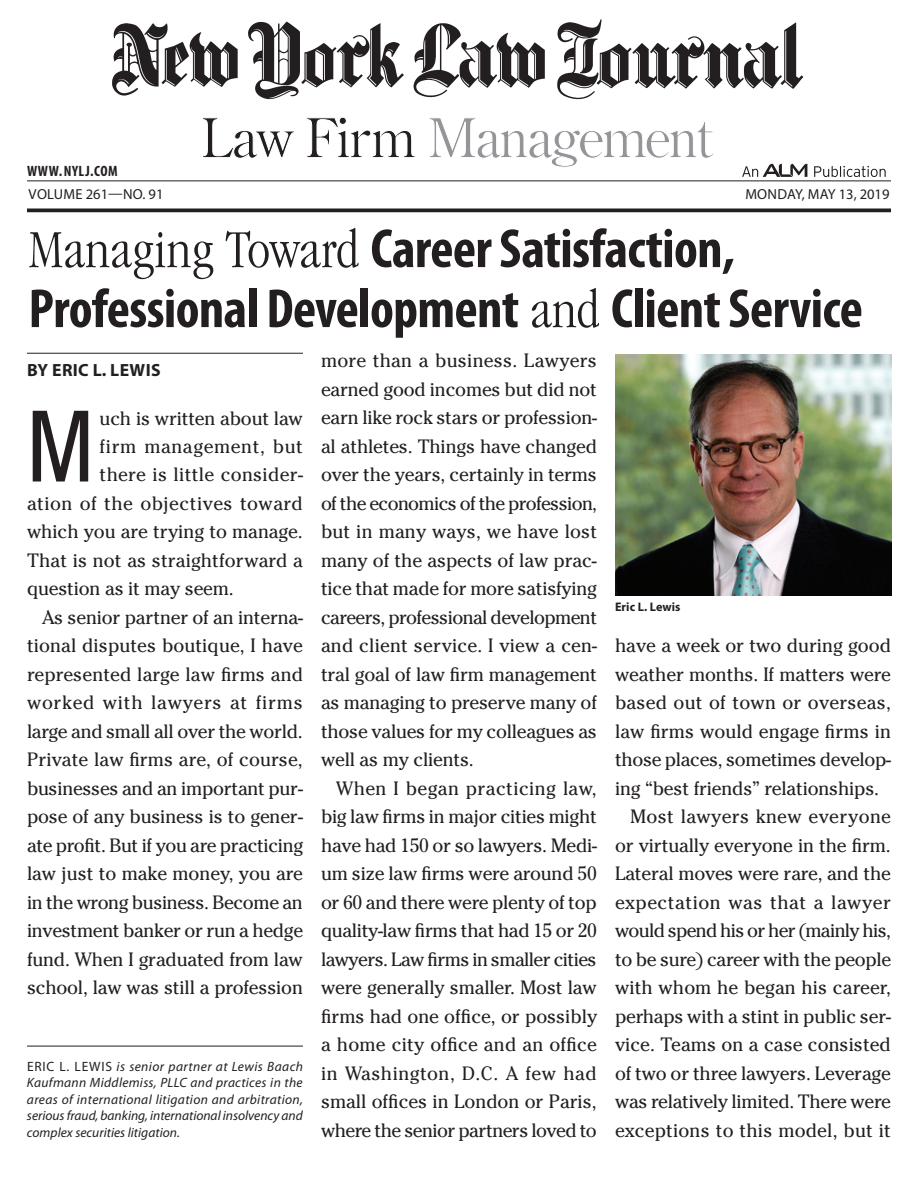
<style>
.page{position:relative;width:918px;height:1188px;background:#fff}
.page>*{position:absolute;margin:0;border:0;box-sizing:border-box;transform-origin:0 0}
.t1{font:condensed 99px "Helvetica Neue LT Std";color:#231f20;scale:.96 1}
.t2{font:700 condensed 55.5px/60px "Myriad Pro";letter-spacing:-.01em;color:#231f20}
.t3{font:54.3px "Century Old Style Std";letter-spacing:-.03em;color:#939598}
.t4{font:19.2px/28.5px "Cheltenham Std";letter-spacing:-.01em;color:#231f20;text-align:justify}
.t5{font:19.2px "Cheltenham Std";letter-spacing:.025em;color:#231f20}
.t6{font:19.2px "Cheltenham Std";letter-spacing:.015em;color:#231f20}
.t7{font:19.2px "Cheltenham Std";letter-spacing:-.035em;color:#231f20}
.t8{font:19.2px "Cheltenham Std";letter-spacing:.01em;color:#231f20}
.t9{font:19.2px "Cheltenham Std";letter-spacing:.035em;color:#231f20}
.t10{font:19.2px "Cheltenham Std";letter-spacing:.02em;color:#231f20}
.t11{font:19.2px "Cheltenham Std";letter-spacing:.03em;color:#231f20}
.t12{font:700 17.7px "Myriad Pro";letter-spacing:.02em;color:#231f20}
.t13{font:700 condensed 15px "Myriad Pro";letter-spacing:.04em;color:#231f20}
.t14{font:14.55px "Myriad Pro";color:#231f20}
.t15{font:14.55px "Myriad Pro";letter-spacing:.02em;color:#231f20}
.t16{font:italic 13.5px/16.5px "Myriad Pro";color:#231f20;text-align:justify}
.t17{font:700 12.45px "Myriad Pro";letter-spacing:.005em;color:#231f20}
.s1{color:#231f20}
.s2{font-family:"ITC Garamond Std";font-weight:300}
.s3{font-style:normal}
</style>
<div class="page">
<img style="left:112px;top:19px;width:692px;height:81px">
<hr style="left:27px;top:181px;width:864px;height:1px;background:#231f20">
<svg style="left:27px;top:208px;width:864px;height:4px;fill:#231f20"></svg>
<svg style="left:814px;top:166px;width:72px;height:11px"></svg>
<svg style="left:742px;top:164px;width:65px;height:13px"></svg>
<hr style="left:27px;top:353px;width:276px;height:1px;background:#231f20">
<hr style="left:27px;top:1046px;width:276px;height:1px;background:#231f20">
<img style="left:615px;top:354px;width:276px;height:242px">
<p class="t13" style="left:27px;top:162px;width:92px">www. NYLJ.com</p>
<h3 class="t3" style="left:201px;top:103px;width:514px"><span class="s1">Law Firm</span> Management</h3>
<p class="t15" style="left:29px;top:186px;width:136px">VOLUME 261—NO. 91</p>
<p class="t14" style="left:745px;top:186px;width:146px">MON DAY, MAY 13, 2019</p>
<h2 class="t2" style="left:28px;top:219px;width:836px"><span class="s2">Managing Toward</span> Career Satisfaction,<br>Professional Development <span class="s2">and</span> Client Service</h2>
<p class="t12" style="left:27px;top:361px;width:135px">by Eric L. Lewis</p>
<h1 class="t1" style="left:27px;top:389px;width:71px">M</h1>
<p class="t4" style="left:100px;top:404px;width:205px">uch is written about law</p>
<p class="t11" style="left:100px;top:435px;width:205px">firm management, but</p>
<p class="t6" style="left:100px;top:464px;width:205px">there is little consider-</p>
<p class="t5" style="left:27px;top:492px;width:277px">ation of the objectives toward</p>
<p class="t4" style="left:27px;top:518px;width:277px">which you are trying to manage.</p>
<p class="t4" style="left:27px;top:546px;width:277px">That is not as straightforward a</p>
<p class="t4" style="left:27px;top:575px;width:208px">question as it may seem.</p>
<p class="t4" style="left:42px;top:603px;width:263px">As senior partner of an interna-</p>
<p class="t4" style="left:27px;top:632px;width:277px">tional disputes boutique, I have</p>
<p class="t4" style="left:27px;top:660px;width:278px">represented large law firms and</p>
<p class="t9" style="left:27px;top:692px;width:277px">worked with lawyers at firms</p>
<p class="t4" style="left:27px;top:717px;width:277px">large and small all over the world.</p>
<p class="t4" style="left:27px;top:746px;width:277px">Private law firms are, of course,</p>
<p class="t4" style="left:27px;top:774px;width:277px">businesses and an important pur-</p>
<p class="t4" style="left:27px;top:803px;width:277px">pose of any business is to gener-</p>
<p class="t4" style="left:27px;top:831px;width:278px">ate profit. But if you are practicing</p>
<p class="t4" style="left:27px;top:860px;width:278px">law just to make money, you are</p>
<p class="t4" style="left:27px;top:888px;width:277px">in the wrong business. Become an</p>
<p class="t4" style="left:27px;top:917px;width:278px">investment banker or run a hedge</p>
<p class="t4" style="left:27px;top:945px;width:277px">fund. When I graduated from law</p>
<p class="t4" style="left:27px;top:974px;width:277px">school, law was still a profession</p>
<p class="t16" style="left:27px;top:1058px;width:278px"><span class="s3">ERIC L. LEWIS</span> is senior partner at Lewis Baach Kaufmann Middlemiss, PLLC and practices in the areas of international litigation and arbitration, serious fraud, banking, international insolvency and complex securities litigation.</p>
<p class="t4" style="left:321px;top:347px;width:278px">more than a business. Lawyers earned good incomes but did not earn like rock stars or profession&shy;al athletes. Things have changed over the years, certainly in terms of the economics of the profession, but in many ways, we have lost many of the aspects of law prac&shy;tice that made for more satisfying careers, professional development and client service. I view a cen&shy;tral goal of law firm management as managing to preserve many of those values for my colleagues as well as my clients.</p>
<p class="t4" style="left:321px;top:774px;width:278px;text-indent:15px">When I began practicing law, big law firms in major cities might have had 150 or so lawyers. Medi&shy;um size law firms were around 50 or 60 and there were plenty of top quality-law firms that had 15 or 20 lawyers. Law firms in smaller cities were generally smaller. Most law firms had one office, or possibly a home city office and an office in Washington, D.C. A few had small offices in London or Paris, where the senior partners loved to</p>
<p class="t17" style="left:615px;top:599px;width:67px">Eric L. Lewis</p>
<p class="t4" style="left:615px;top:631px;width:277px">have a week or two during good</p>
<p class="t4" style="left:615px;top:660px;width:278px">weather months. If matters were</p>
<p class="t6" style="left:615px;top:691px;width:278px">based out of town or overseas,</p>
<p class="t4" style="left:615px;top:717px;width:277px">law firms would engage firms in</p>
<p class="t4" style="left:615px;top:745px;width:277px">those places, sometimes develop-</p>
<p class="t4" style="left:615px;top:774px;width:266px">ing “best friends” relationships.</p>
<p class="t10" style="left:630px;top:805px;width:263px">Most lawyers knew everyone</p>
<p class="t4" style="left:615px;top:831px;width:277px">or virtually everyone in the firm.</p>
<p class="t4" style="left:615px;top:859px;width:277px">Lateral moves were rare, and the</p>
<p class="t5" style="left:615px;top:891px;width:277px">expectation was that a lawyer</p>
<p class="t7" style="left:615px;top:919px;width:277px">would spend his or her (mainly his,</p>
<p class="t4" style="left:615px;top:945px;width:278px">to be sure) career with the people</p>
<p class="t4" style="left:615px;top:973px;width:278px">with whom he began his career,</p>
<p class="t4" style="left:615px;top:1002px;width:277px">perhaps with a stint in public ser-</p>
<p class="t4" style="left:615px;top:1030px;width:277px">vice. Teams on a case consisted</p>
<p class="t4" style="left:615px;top:1059px;width:277px">of two or three lawyers. Leverage</p>
<p class="t4" style="left:615px;top:1087px;width:277px">was relatively limited. There were</p>
<p class="t8" style="left:615px;top:1119px;width:278px">exceptions to this model, but it</p>
</div>
